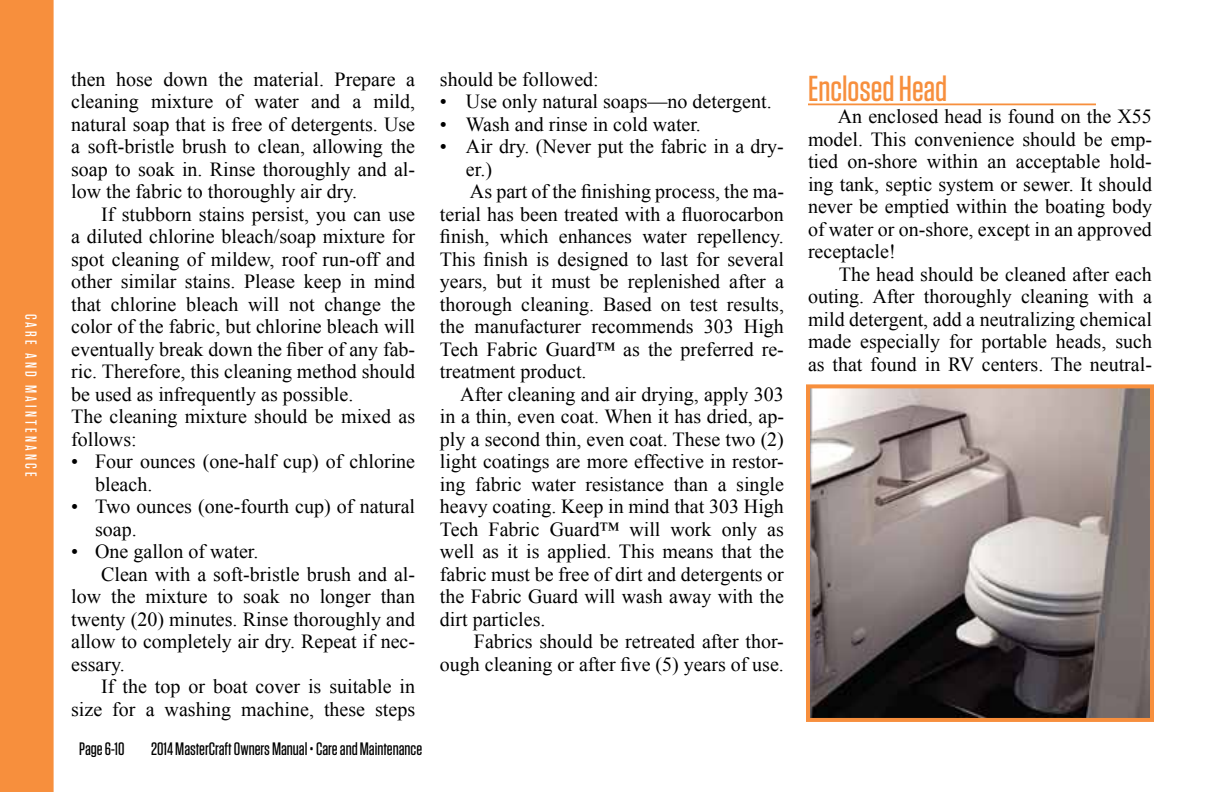
<style>
.page{position:relative;width:1224px;height:792px;background:#fff}
.page>*{position:absolute;margin:0;border:0;box-sizing:border-box;transform-origin:0 0}
.t1{font:500 36px "Tungsten";color:#f78f3d}
.t2{font:20px/22.4px "Times New Roman";color:#000;text-align:justify}
.t3{font:500 18px "Tungsten";color:#000}
.t4{font:500 16px "Tungsten";letter-spacing:.2em;color:#fff}
</style>
<div class="page">
<hr style="left:808px;top:103px;width:288px;height:2px;background:#f78f3d">
<div style="left:0;top:0;width:54px;height:792px;background:#f78f3d"></div>
<img style="left:811px;top:389px;width:338px;height:328px">
<div style="left:806px;top:384px;width:348px;height:338px;border:4px solid #f78f3d"></div>
<p class="t4" style="left:39px;top:314px;width:165px;rotate:90deg">CARE AND MAINTENANCE</p>
<p class="t2" style="left:71px;top:68px;width:346px">then hose down the material. Prepare a cleaning mixture of water and a mild, natural soap that is free of detergents. Use a soft-bristle brush to clean, allowing the soap to soak in. Rinse thoroughly and al&shy;low the fabric to thoroughly air dry.</p>
<p class="t2" style="left:71px;top:203px;width:346px;text-align:left;text-indent:30px">If stubborn stains persist, you can use a diluted chlorine bleach/soap mixture for spot cleaning of mildew, roof run-off and other similar stains. Please keep in mind that chlorine bleach will not change the color of the fabric, but chlorine bleach will eventually break down the fiber of any fab&shy;ric. Therefore, this cleaning method should be used as infrequently as possible.<br>The cleaning mixture should be mixed as follows:</p>
<p class="t2" style="left:95px;top:450px;width:322px;text-indent:-24px">• Four ounces (one-half cup) of chlorine bleach.</p>
<p class="t2" style="left:95px;top:495px;width:322px;text-indent:-24px">• Two ounces (one-fourth cup) of natural soap.</p>
<p class="t2" style="left:71px;top:540px;width:189px">• One gallon of water.</p>
<p class="t2" style="left:101px;top:563px;width:316px">Clean with a soft-bristle brush and al-</p>
<p class="t2" style="left:71px;top:585px;width:345px">low the mixture to soak no longer than</p>
<p class="t2" style="left:71px;top:608px;width:346px">twenty (20) minutes. Rinse thoroughly and</p>
<p class="t2" style="left:71px;top:630px;width:345px">allow to completely air dry. Repeat if nec-</p>
<p class="t2" style="left:71px;top:653px;width:55px">essary.</p>
<p class="t2" style="left:101px;top:675px;width:315px">If the top or boat cover is suitable in</p>
<p class="t2" style="left:71px;top:698px;width:345px">size for a washing machine, these steps</p>
<p class="t3" style="left:79px;top:739px;width:47px">Page 6-10</p>
<p class="t3" style="left:151px;top:739px;width:273px">2014 MasterCraft Owners Manual • Care and Maintenance</p>
<p class="t2" style="left:440px;top:68px;width:160px">should be followed:</p>
<p class="t2" style="left:440px;top:90px;width:333px">• Use only natural soaps—no detergent.</p>
<p class="t2" style="left:440px;top:113px;width:262px">• Wash and rinse in cold water.</p>
<p class="t2" style="left:440px;top:135px;width:345px">• Air dry. (Never put the fabric in a dry-</p>
<p class="t2" style="left:466px;top:158px;width:28px">er.)</p>
<p class="t2" style="left:470px;top:180px;width:316px">As part of the finishing process, the ma-</p>
<p class="t2" style="left:440px;top:203px;width:345px">terial has been treated with a fluorocarbon</p>
<p class="t2" style="left:440px;top:225px;width:346px">finish, which enhances water repellency.</p>
<p class="t2" style="left:440px;top:248px;width:346px">This finish is designed to last for several</p>
<p class="t2" style="left:440px;top:270px;width:346px">years, but it must be replenished after a</p>
<p class="t2" style="left:440px;top:293px;width:346px">thorough cleaning. Based on test results,</p>
<p class="t2" style="left:440px;top:315px;width:345px">the manufacturer recommends 303 High</p>
<p class="t2" style="left:440px;top:338px;width:345px">Tech Fabric Guard™ as the preferred re-</p>
<p class="t2" style="left:440px;top:360px;width:148px">treatment product.</p>
<p class="t2" style="left:460px;top:383px;width:325px">After cleaning and air drying, apply 303</p>
<p class="t2" style="left:440px;top:405px;width:346px">in a thin, even coat. When it has dried, ap-</p>
<p class="t2" style="left:440px;top:428px;width:346px">ply a second thin, even coat. These two (2)</p>
<p class="t2" style="left:440px;top:450px;width:345px">light coatings are more effective in restor-</p>
<p class="t2" style="left:440px;top:473px;width:346px">ing fabric water resistance than a single</p>
<p class="t2" style="left:440px;top:495px;width:345px">heavy coating. Keep in mind that 303 High</p>
<p class="t2" style="left:440px;top:518px;width:345px">Tech Fabric Guard™ will work only as</p>
<p class="t2" style="left:440px;top:540px;width:345px">well as it is applied. This means that the</p>
<p class="t2" style="left:440px;top:563px;width:345px">fabric must be free of dirt and detergents or</p>
<p class="t2" style="left:440px;top:585px;width:346px">the Fabric Guard will wash away with the</p>
<p class="t2" style="left:440px;top:608px;width:107px">dirt particles.</p>
<p class="t2" style="left:474px;top:630px;width:312px">Fabrics should be retreated after thor-</p>
<p class="t2" style="left:440px;top:653px;width:346px">ough cleaning or after five (5) years of use.</p>
<h1 class="t1" style="left:808px;top:70px;width:141px">Enclosed Head</h1>
<p class="t2" style="left:808px;top:105px;width:346px;text-indent:30px">An enclosed head is found on the X55 model. This convenience should be emp&shy;tied on-shore within an acceptable hold&shy;ing tank, septic system or sewer. It should never be emptied within the boating body of water or on-shore, except in an approved receptacle!</p>
<p class="t2" style="left:808px;top:263px;width:346px;text-indent:31px">The head should be cleaned after each outing. After thoroughly cleaning with a mild detergent, add a neutralizing chemical made especially for portable heads, such as that found in RV centers. The neutral-</p>
</div>
